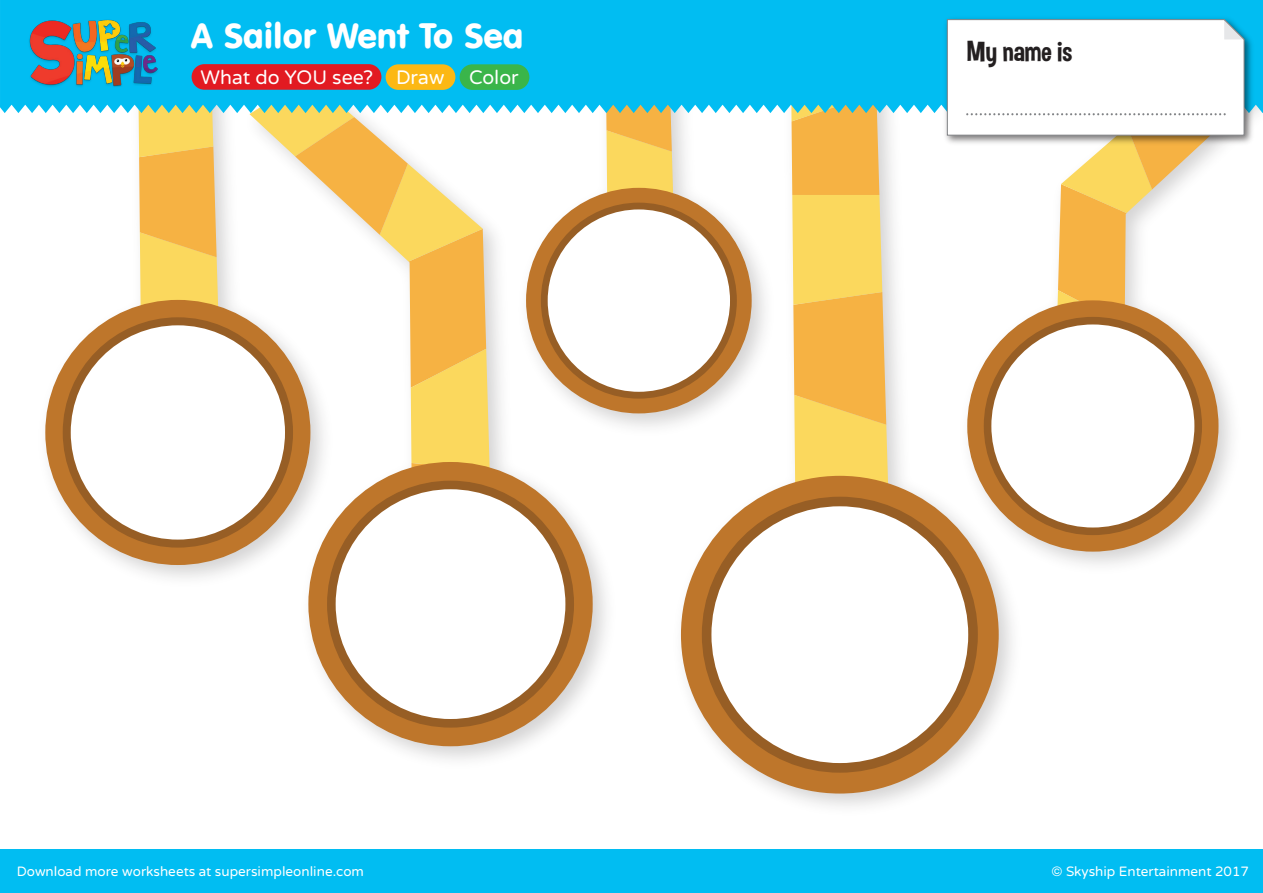
<style>
.page{position:relative;width:1263px;height:893px;background:#fff}
.page>*{position:absolute;margin:0;border:0;box-sizing:border-box;transform-origin:0 0}
.t1{font:34.5px "VAG Rounded TL";color:#fff}
.t2{font:28.5px "Dimbo";letter-spacing:.01em;color:#231f20}
.t3{font:19.5px "Varela Round";color:#fff}
.t4{font:13.5px "Varela Round";color:#fff}
</style>
<div class="page">
<img style="left:45px;top:113px;width:189px;height:465px">
<svg style="left:138px;top:113px;width:82px;height:194px;background:#f6c75c"></svg>
<div style="left:45px;top:300px;width:265px;height:265px;background:#be762b;border-radius:50%"></div>
<div style="left:63px;top:317px;width:230px;height:231px;background:#975e25;border-radius:50%"></div>
<div style="left:71px;top:325px;width:214px;height:215px;background:#fff;border-radius:50%"></div>
<img style="left:234px;top:237px;width:372px;height:523px">
<svg style="left:249px;top:113px;width:245px;height:511px"></svg>
<div style="left:308px;top:462px;width:285px;height:284px;background:#be762b;border-radius:50%"></div>
<div style="left:327px;top:481px;width:247px;height:247px;background:#975e25;border-radius:50%"></div>
<div style="left:336px;top:489px;width:229px;height:230px;background:#fff;border-radius:50%"></div>
<img style="left:511px;top:193px;width:155px;height:251px">
<svg style="left:605px;top:113px;width:61px;height:80px;background:#f8cb58"></svg>
<div style="left:526px;top:188px;width:226px;height:225px;background:#be762b;border-radius:50%"></div>
<div style="left:541px;top:203px;width:196px;height:196px;background:#975e25;border-radius:50%"></div>
<div style="left:548px;top:209px;width:182px;height:183px;background:#fff;border-radius:50%"></div>
<img style="left:1029px;top:397px;width:202px;height:168px">
<div style="left:967px;top:300px;width:251px;height:252px;background:#be762b;border-radius:50%"></div>
<div style="left:984px;top:317px;width:218px;height:218px;background:#975e25;border-radius:50%"></div>
<div style="left:991px;top:324px;width:203px;height:203px;background:#fff;border-radius:50%"></div>
<img style="left:666px;top:113px;width:363px;height:693px">
<svg style="left:790px;top:113px;width:100px;height:371px;background:#f6c860"></svg>
<div style="left:681px;top:476px;width:318px;height:317px;background:#be762b;border-radius:50%"></div>
<div style="left:702px;top:497px;width:276px;height:276px;background:#975e25;border-radius:50%"></div>
<div style="left:711px;top:506px;width:257px;height:257px;background:#fff;border-radius:50%"></div>
<div style="left:0;top:0;width:1263px;height:113px;background:#01bdf2"></div>
<div style="left:0;top:849px;width:1263px;height:44px;background:#01bdf2"></div>
<img style="left:15px;top:0;width:161px;height:128px">
<img style="left:941px;top:13px;width:315px;height:135px">
<svg style="left:947px;top:19px;width:316px;height:378px"></svg>
<div style="left:192px;top:64px;width:189px;height:26px;background:#e21a21;border-radius:13px"></div>
<div style="left:386px;top:64px;width:69px;height:26px;background:#fcb814;border-radius:13px"></div>
<div style="left:460px;top:64px;width:69px;height:26px;background:#3ab54a;border-radius:13px"></div>
<h1 class="t1" style="left:191px;top:14px;width:334px">A Sailor Went To Sea</h1>
<h3 class="t3" style="left:201px;top:66px;width:245px">What do YOU see? Draw</h3>
<h3 class="t3" style="left:469px;top:66px;width:51px">Color</h3>
<h2 class="t2" style="left:967px;top:34px;width:107px">My name is</h2>
<p class="t4" style="left:17px;top:864px;width:349px">Download more worksheets at supersimpleonline.com</p>
<p class="t4" style="left:1051px;top:864px;width:199px">© Skyship Entertainment 2017</p>
</div>
